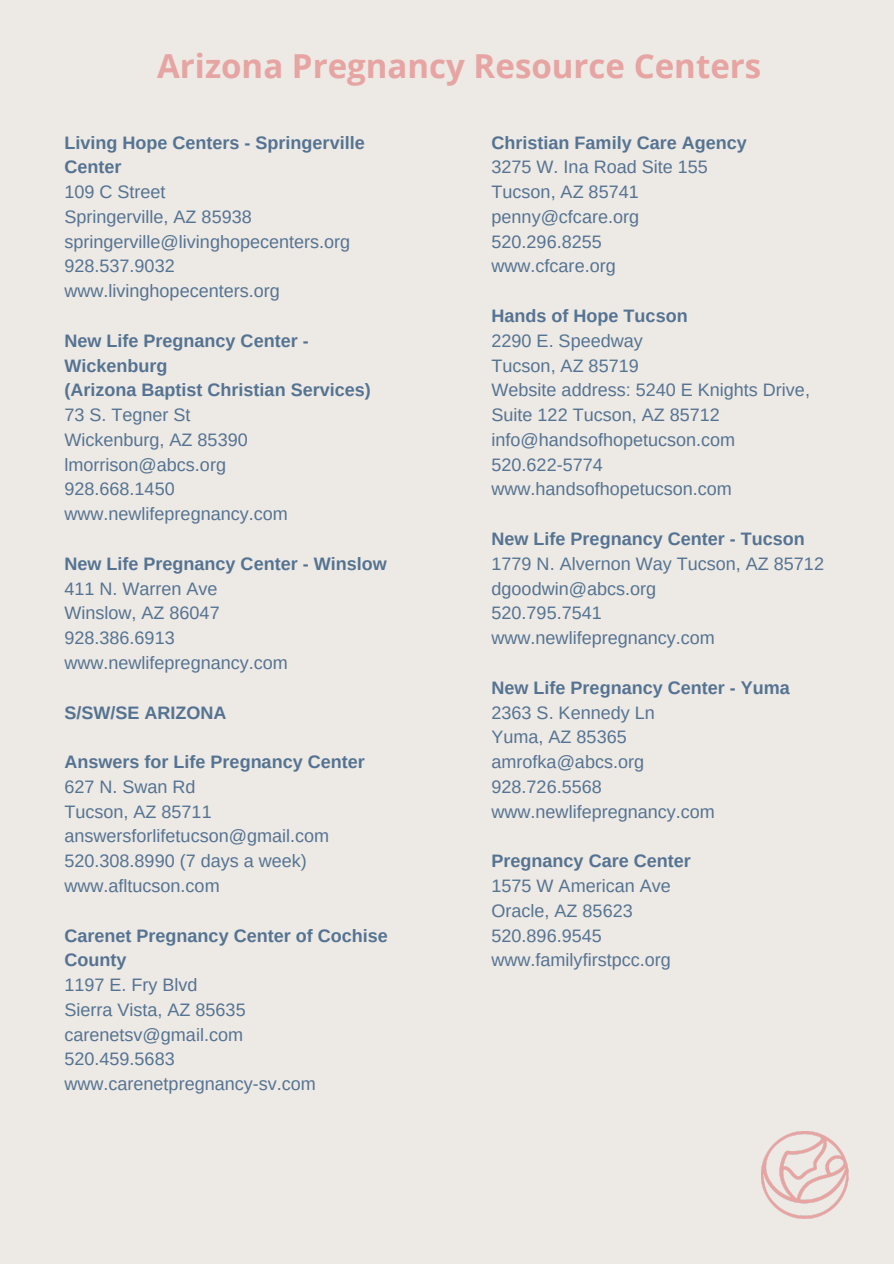
<style>
.page{position:relative;width:894px;height:1264px;background:#fff}
.page>*{position:absolute;margin:0;border:0;box-sizing:border-box;transform-origin:0 0}
.t1{font:700 33px "Open Sans";color:#e6a4a2}
.t2{font:18px/24.8px "Arimo";color:#547392}
.t3{font:700 18px/24.8px "Arimo";color:#547392}
</style>
<div class="page">
<div style="left:0;top:0;width:893px;height:1263px;background:#ede9e4"></div>
<img style="left:761px;top:1131px;width:86px;height:87px">
<p class="t1" style="left:157px;top:43px;width:605px">Arizona Pregnancy Resource Centers</p>
<p class="t3" style="left:64px;top:130px;width:301px">Living Hope Centers - Springerville<br>Center</p>
<p class="t2" style="left:64px;top:179px;width:103px">109 C Street</p>
<p class="t2" style="left:64px;top:204px;width:189px">Springerville, AZ 85938</p>
<p class="t2" style="left:64px;top:229px;width:287px">springerville@livinghopecenters.org</p>
<p class="t2" style="left:64px;top:254px;width:112px">928.537.9032</p>
<p class="t2" style="left:64px;top:278px;width:217px">www.livinghopecenters.org</p>
<p class="t3" style="left:64px;top:328px;width:246px">New Life Pregnancy Center -<br>Wickenburg</p>
<p class="t3" style="left:64px;top:378px;width:308px">(Arizona Baptist Christian Services)</p>
<p class="t2" style="left:64px;top:402px;width:128px">73 S. Tegner St</p>
<p class="t2" style="left:64px;top:427px;width:185px">Wickenburg, AZ 85390</p>
<p class="t2" style="left:64px;top:452px;width:163px">lmorrison@abcs.org</p>
<p class="t2" style="left:64px;top:477px;width:112px">928.668.1450</p>
<p class="t2" style="left:64px;top:501px;width:225px">www.newlifepregnancy.com</p>
<p class="t3" style="left:64px;top:551px;width:324px">New Life Pregnancy Center - Winslow</p>
<p class="t2" style="left:64px;top:576px;width:155px">411 N. Warren Ave</p>
<p class="t2" style="left:64px;top:600px;width:157px">Winslow, AZ 86047</p>
<p class="t2" style="left:64px;top:625px;width:112px">928.386.6913</p>
<p class="t2" style="left:64px;top:650px;width:225px">www.newlifepregnancy.com</p>
<p class="t3" style="left:64px;top:700px;width:163px">S/SW/SE ARIZONA</p>
<p class="t3" style="left:64px;top:749px;width:302px">Answers for Life Pregnancy Center</p>
<p class="t2" style="left:64px;top:774px;width:133px">627 N. Swan Rd</p>
<p class="t2" style="left:64px;top:799px;width:149px">Tucson, AZ 85711</p>
<p class="t2" style="left:64px;top:823px;width:266px">answersforlifetucson@gmail.com</p>
<p class="t2" style="left:64px;top:848px;width:244px">520.308.8990 (7 days a week)</p>
<p class="t2" style="left:64px;top:873px;width:157px">www.afltucson.com</p>
<p class="t3" style="left:64px;top:922px;width:325px">Carenet Pregnancy Center of Cochise<br>County</p>
<p class="t2" style="left:64px;top:972px;width:135px">1197 E. Fry Blvd</p>
<p class="t2" style="left:64px;top:997px;width:183px">Sierra Vista, AZ 85635</p>
<p class="t2" style="left:64px;top:1022px;width:180px">carenetsv@gmail.com</p>
<p class="t2" style="left:64px;top:1046px;width:112px">520.459.5683</p>
<p class="t2" style="left:64px;top:1071px;width:253px">www.carenetpregnancy-sv.com</p>
<p class="t3" style="left:491px;top:130px;width:257px">Christian Family Care Agency</p>
<p class="t2" style="left:491px;top:155px;width:218px">3275 W. Ina Road Site 155</p>
<p class="t2" style="left:491px;top:179px;width:149px">Tucson, AZ 85741</p>
<p class="t2" style="left:491px;top:204px;width:149px">penny@cfcare.org</p>
<p class="t2" style="left:491px;top:229px;width:112px">520.296.8255</p>
<p class="t2" style="left:491px;top:254px;width:126px">www.cfcare.org</p>
<p class="t3" style="left:491px;top:303px;width:197px">Hands of Hope Tucson</p>
<p class="t2" style="left:491px;top:328px;width:153px">2290 E. Speedway</p>
<p class="t2" style="left:491px;top:353px;width:149px">Tucson, AZ 85719</p>
<p class="t2" style="left:491px;top:378px;width:320px">Website address: 5240 E Knights Drive,<br>Suite 122 Tucson, AZ 85712</p>
<p class="t2" style="left:491px;top:427px;width:245px">info@handsofhopetucson.com</p>
<p class="t2" style="left:491px;top:452px;width:113px">520.622-5774</p>
<p class="t2" style="left:491px;top:477px;width:242px">www.handsofhopetucson.com</p>
<p class="t3" style="left:491px;top:526px;width:315px">New Life Pregnancy Center - Tucson</p>
<p class="t2" style="left:491px;top:551px;width:334px">1779 N. Alvernon Way Tucson, AZ 85712</p>
<p class="t2" style="left:491px;top:576px;width:166px">dgoodwin@abcs.org</p>
<p class="t2" style="left:491px;top:600px;width:112px">520.795.7541</p>
<p class="t2" style="left:491px;top:625px;width:225px">www.newlifepregnancy.com</p>
<p class="t3" style="left:491px;top:675px;width:300px">New Life Pregnancy Center - Yuma</p>
<p class="t2" style="left:491px;top:700px;width:165px">2363 S. Kennedy Ln</p>
<p class="t2" style="left:491px;top:724px;width:137px">Yuma, AZ 85365</p>
<p class="t2" style="left:491px;top:749px;width:154px">amrofka@abcs.org</p>
<p class="t2" style="left:491px;top:774px;width:112px">928.726.5568</p>
<p class="t2" style="left:491px;top:799px;width:225px">www.newlifepregnancy.com</p>
<p class="t3" style="left:491px;top:848px;width:201px">Pregnancy Care Center</p>
<p class="t2" style="left:491px;top:873px;width:181px">1575 W American Ave</p>
<p class="t2" style="left:491px;top:898px;width:143px">Oracle, AZ 85623</p>
<p class="t2" style="left:491px;top:922px;width:112px">520.896.9545</p>
<p class="t2" style="left:491px;top:947px;width:181px">www.familyfirstpcc.org</p>
</div>
